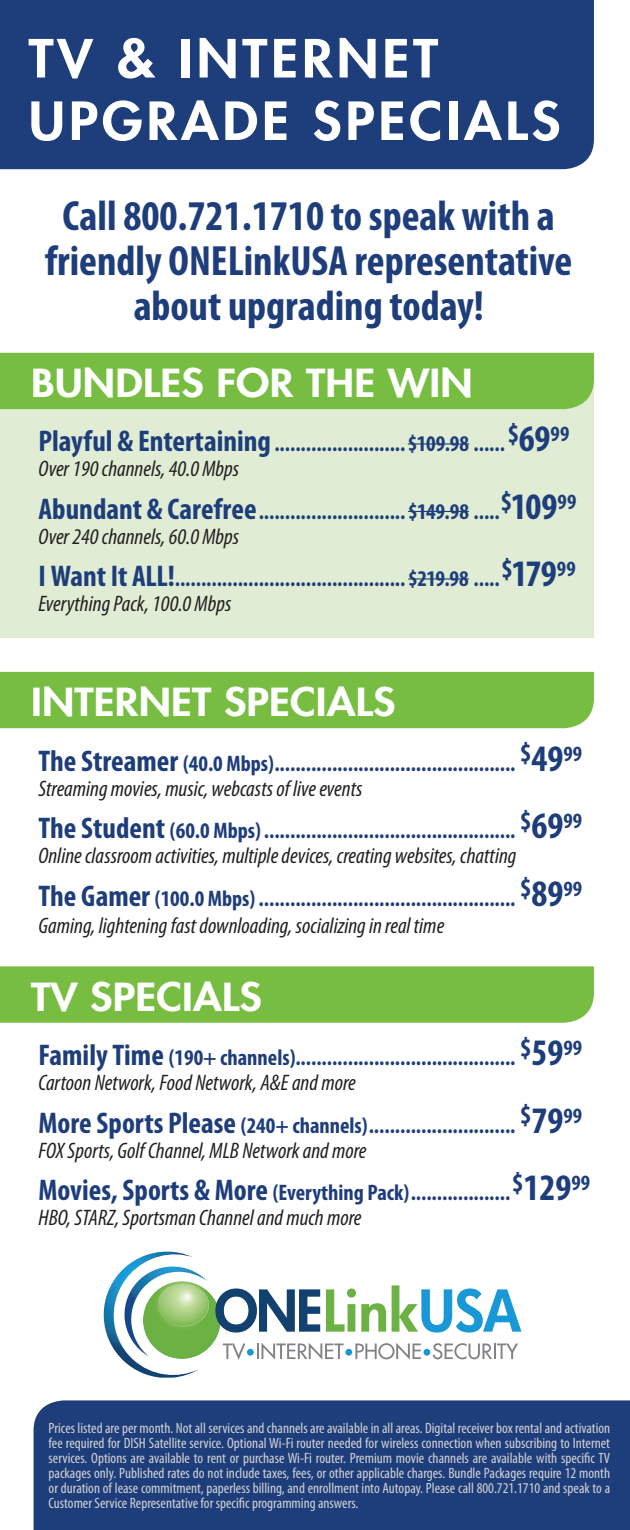
<style>
.page{position:relative;width:630px;height:1530px;background:#fff}
.page>*{position:absolute;margin:0;border:0;box-sizing:border-box;transform-origin:0 0}
.t1{font:800 51.25px "Futura LT";letter-spacing:.07em;color:#fff;scale:1.08 1}
.t2{font:700 condensed 42.5px/45px "Myriad Pro";color:#1e3d7b;text-align:center}
.t3{font:800 37.75px "Futura LT";letter-spacing:.005em;color:#fff;scale:1.12 1}
.t4{font:700 condensed 22.5px "Myriad Pro";color:#1e3d7b}
.t5{font:italic condensed 22.5px "Myriad Pro";color:#231f20}
.t6{font:condensed 15px/15px "Myriad Pro";color:#d1d2d4;text-align:justify}
.s1{font-size:30px}
.s2{font-size:37.5px}
</style>
<div class="page">
<div style="left:0;top:353px;width:594px;height:285px;background:#e0edd4"></div>
<div style="left:0;top:353px;width:594px;height:56px;background:#76bd42"></div>
<hr style="left:408px;top:443px;width:61px;height:2px;background:#1e3d7b">
<hr style="left:408px;top:511px;width:61px;height:1px;background:#1e3d7b">
<hr style="left:408px;top:578px;width:61px;height:2px;background:#1e3d7b">
<div style="left:34px;top:1400px;width:596px;height:130px;background:#1e3d7b"></div>
<div style="left:0;top:0;width:594px;height:169px;background:#1e3d7b"></div>
<div style="left:0;top:672px;width:594px;height:56px;background:#76bd42"></div>
<div style="left:0;top:966px;width:594px;height:57px;background:#76bd42"></div>
<img style="left:207px;top:1293px;width:12px;height:57px">
<img style="left:207px;top:1291px;width:2px;height:35px">
<svg style="left:215px;top:1288px;width:105px;height:45px"></svg>
<svg style="left:326px;top:1288px;width:60px;height:44px"></svg>
<svg style="left:392px;top:1285px;width:129px;height:48px"></svg>
<svg style="left:103px;top:1251px;width:104px;height:127px"></svg>
<svg style="left:223px;top:1344px;width:22px;height:16px"></svg>
<div style="left:247px;top:1349px;width:7px;height:7px;background:#1898d6;border-radius:50%"></div>
<svg style="left:257px;top:1343px;width:87px;height:17px"></svg>
<div style="left:345px;top:1349px;width:7px;height:7px;background:#1898d6;border-radius:50%"></div>
<svg style="left:355px;top:1343px;width:66px;height:17px"></svg>
<div style="left:424px;top:1349px;width:6px;height:7px;background:#1898d6;border-radius:50%"></div>
<svg style="left:433px;top:1343px;width:85px;height:16px"></svg>
<p class="t1" style="left:29px;top:24px;width:381px">TV &amp; INTERNET</p>
<p class="t1" style="left:29px;top:87px;width:494px">UPGRADE SPECIALS</p>
<p class="t2" style="left:63px;top:192px;width:494px">Call 800.721.1710 to speak with a</p>
<p class="t2" style="left:45px;top:237px;width:529px">friendly ONELinkUSA representative about upgrading today!</p>
<p class="t3" style="left:31px;top:358px;width:396px">BUNDLES FOR THE WIN</p>
<p class="t4" style="left:38px;top:430px;width:532px"><span class="s1">Playful &amp; Entertaining</span> .........................$109.98 ......<sup>$</sup><span class="s2">69</span><sup>99</sup></p>
<p class="t5" style="left:38px;top:455px;width:202px">Over 190 channels, 40.0 Mbps</p>
<p class="t4" style="left:38px;top:497px;width:539px"><span class="s1">Abundant &amp; Carefree</span>............................ $149.98 .....<sup>$</sup><span class="s2">109</span><sup>99</sup></p>
<p class="t5" style="left:38px;top:523px;width:202px">Over 240 channels, 60.0 Mbps</p>
<p class="t4" style="left:38px;top:565px;width:539px"><span class="s1">I Want It ALL!</span>............................................ $219.98 .....<sup>$</sup><span class="s2">179</span><sup>99</sup></p>
<p class="t5" style="left:38px;top:590px;width:194px">Everything Pack, 100.0 Mbps</p>
<p class="t3" style="left:31px;top:677px;width:327px">INTERNET SPECIALS</p>
<p class="t4" style="left:38px;top:749px;width:545px"><span class="s1">The Streamer</span> (40.0 Mbps).............................................. <sup>$</sup><span class="s2">49</span><sup>99</sup></p>
<p class="t5" style="left:38px;top:775px;width:326px">Streaming movies, music, webcasts of live events</p>
<p class="t4" style="left:38px;top:817px;width:545px"><span class="s1">The Student</span> (60.0 Mbps) ................................................ <sup>$</sup><span class="s2">69</span><sup>99</sup></p>
<p class="t5" style="left:38px;top:842px;width:479px">Online classroom activities, multiple devices, creating websites, chatting</p>
<p class="t4" style="left:38px;top:884px;width:545px"><span class="s1">The Gamer</span> (100.0 Mbps) ................................................. <sup>$</sup><span class="s2">89</span><sup>99</sup></p>
<p class="t5" style="left:38px;top:912px;width:407px">Gaming, lightening fast downloading, socializing in real time</p>
<p class="t3" style="left:31px;top:972px;width:208px">TV SPECIALS</p>
<p class="t4" style="left:38px;top:1044px;width:545px"><span class="s1">Family Time</span> (190+ channels).......................................... <sup>$</sup><span class="s2">59</span><sup>99</sup></p>
<p class="t5" style="left:38px;top:1069px;width:319px">Cartoon Network, Food Network, A&amp;E and more</p>
<p class="t4" style="left:38px;top:1111px;width:545px"><span class="s1">More Sports Please</span> (240+ channels)............................ <sup>$</sup><span class="s2">79</span><sup>99</sup></p>
<p class="t5" style="left:38px;top:1137px;width:330px">FOX Sports, Golf Channel, MLB Network and more</p>
<p class="t4" style="left:38px;top:1179px;width:553px"><span class="s1">Movies, Sports &amp; More</span> (Everything Pack)...................<sup>$</sup><span class="s2">129</span><sup>99</sup></p>
<p class="t5" style="left:38px;top:1204px;width:324px">HBO, STARZ, Sportsman Channel and much more</p>
<p class="t6" style="left:49px;top:1420px;width:563px">Prices listed are per month. Not all services and channels are available in all areas. Digital receiver box rental and activation fee required for DISH Satellite service. Optional Wi-Fi router needed for wireless connection when subscribing to Internet services. Options are available to rent or purchase Wi-Fi router. Premium movie channels are available with specific TV packages only. Published rates do not include taxes, fees, or other applicable charges. Bundle Packages require 12 month or duration of lease commitment, paperless billing, and enrollment into Autopay. Please call 800.721.1710 and speak to a Customer Service Representative for specific programming answers.</p>
</div>
